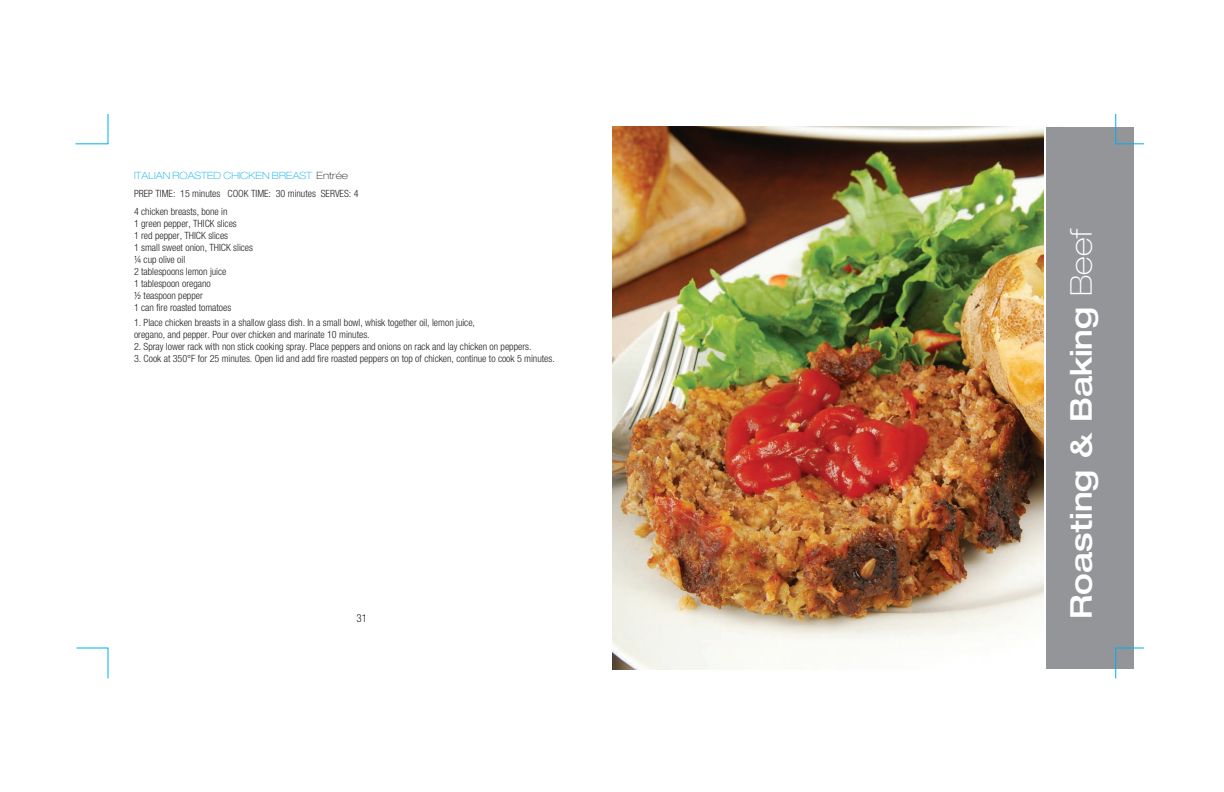
<style>
.page{position:relative;width:1224px;height:792px;background:#fff}
.page>*{position:absolute;margin:0;border:0;box-sizing:border-box;transform-origin:0 0}
.t1{font:500 expanded 30px "Helvetica Neue";color:#fff}
.t2{font:300 condensed 11px "Helvetica Neue";color:#231f20}
.t3{font:300 condensed 10px/12px "Helvetica Neue";color:#231f20}
.s1{font-weight:100;font-stretch:expanded;color:#00aeef}
.s2{font-weight:100;font-stretch:expanded}
.s3{font-weight:100}
</style>
<div class="page">
<img style="left:613px;top:127px;width:431px;height:543px">
<div style="left:1046px;top:127px;width:88px;height:542px;background:#939598"></div>
<svg style="left:75px;top:114px;width:34px;height:31px"></svg>
<svg style="left:76px;top:647px;width:33px;height:32px"></svg>
<svg style="left:1115px;top:647px;width:29px;height:32px"></svg>
<svg style="left:1115px;top:114px;width:29px;height:31px"></svg>
<p class="t3" style="left:134px;top:167px;width:226px;line-height:18px"><span class="s1">ITALIAN ROASTED CHICKEN BREAST</span> <span class="s2">Entrée<br></span>PREP TIME: 15 minutes COOK TIME: 30 minutes SERVES: 4<br>4 chicken breasts, bone in</p>
<p class="t3" style="left:134px;top:218px;width:121px">1 green pepper, THICK slices<br>1 red pepper, THICK slices<br>1 small sweet onion, THICK slices ¼ cup olive oil<br>2 tablespoons lemon juice<br>1 tablespoon oregano<br>½ teaspoon pepper<br>1 can fire roasted tomatoes</p>
<p class="t3" style="left:134px;top:317px;width:343px">1. Place chicken breasts in a shallow glass dish. In a small bowl, whisk together oil, lemon juice, oregano, and pepper. Pour over chicken and marinate 10 minutes.</p>
<p class="t3" style="left:134px;top:341px;width:399px">2. Spray lower rack with non stick cooking spray. Place peppers and onions on rack and lay chicken on peppers.</p>
<p class="t3" style="left:134px;top:353px;width:422px">3. Cook at 350°F for 25 minutes. Open lid and add fire roasted peppers on top of chicken, continue to cook 5 minutes.</p>
<p class="t2" style="left:357px;top:611px;width:12px">31</p>
<p class="t1" style="left:1062px;top:619px;width:392px;rotate:-90deg">Roasting &amp; Baking <span class="s3">Beef</span></p>
</div>
